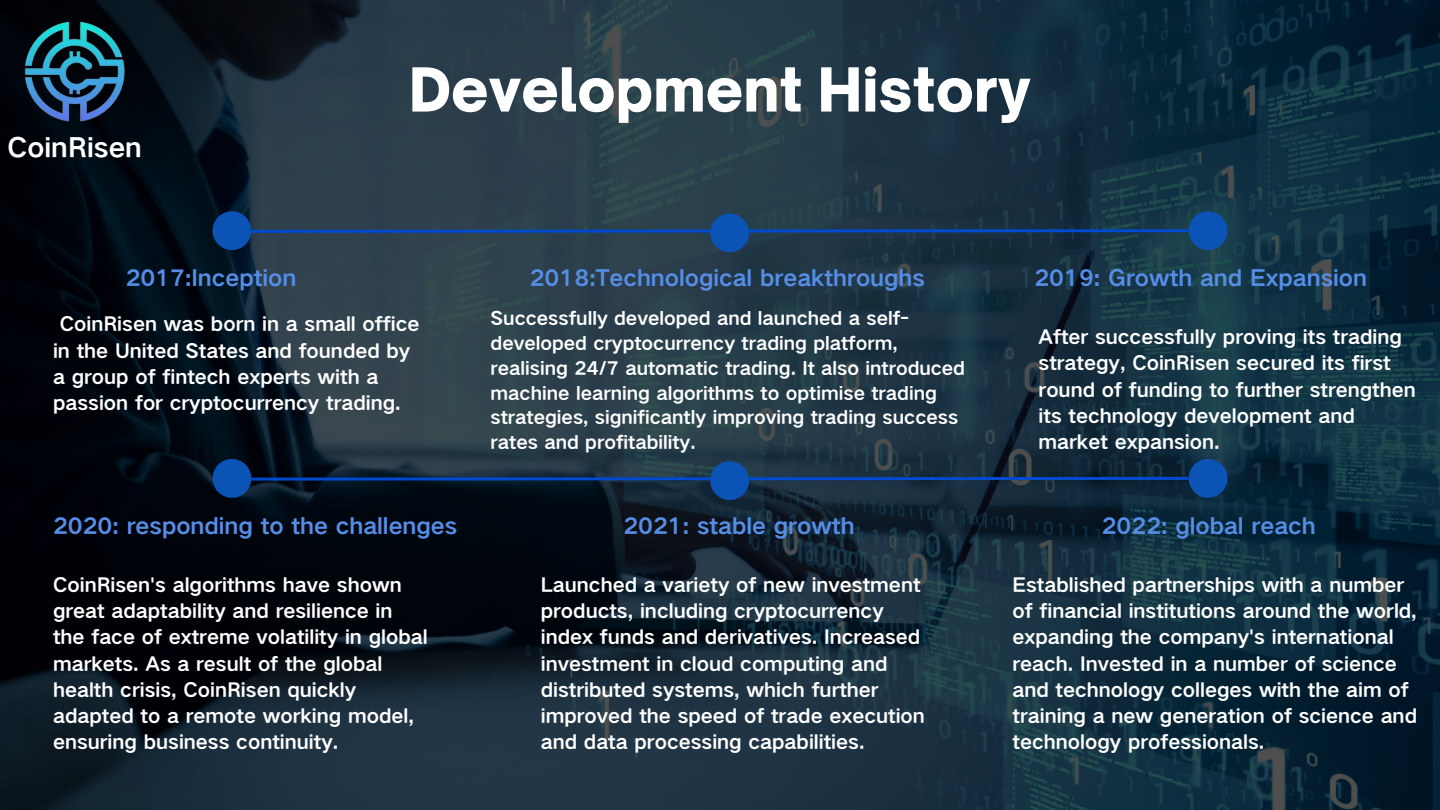
<style>
.page{position:relative;width:1440px;height:810px;background:#fff}
.page>*{position:absolute;margin:0;border:0;box-sizing:border-box;transform-origin:0 0}
.t1{font:900 58px "Open Sauce One";color:#fff}
.t2{font:26.2px "Hello Font ID Dian Hei GEJ";color:#fff}
.t3{font:22px "Hello Font ID Dian Hei GEJ";color:#568ee7}
.t4{font:19px/26.2px "Hello Font ID Dian Hei GEJ";color:#fff}
.t5{font:18px/24.8px "Hello Font ID Dian Hei GEJ";color:#fff}
</style>
<div class="page">
<img style="left:0;top:0;width:1440px;height:810px">
<svg style="left:251px;top:228px;width:938px;height:6px;background:#12428b"></svg>
<div style="left:213px;top:211px;width:38px;height:39px;background:#0b53b4;border-radius:50%"></div>
<div style="left:1189px;top:211px;width:38px;height:39px;background:#0b53b4;border-radius:50%"></div>
<div style="left:710px;top:213px;width:39px;height:39px;background:#0b53b4;border-radius:50%"></div>
<img style="left:0;top:0;width:149px;height:132px">
<svg style="left:251px;top:475px;width:938px;height:7px;background:#0b3577"></svg>
<div style="left:213px;top:459px;width:38px;height:39px;background:#0b53b4;border-radius:50%"></div>
<div style="left:1189px;top:459px;width:38px;height:39px;background:#0b53b4;border-radius:50%"></div>
<div style="left:710px;top:461px;width:39px;height:39px;background:#0b53b4;border-radius:50%"></div>
<p class="t2" style="left:8px;top:130px;width:136px">CoinRisen</p>
<p class="t1" style="left:409px;top:54px;width:624px">Development History</p>
<p class="t3" style="left:126px;top:263px;width:172px">2017:Inception</p>
<p class="t4" style="left:53px;top:311px;width:368px;text-indent:7px">CoinRisen was born in a small office in the United States and founded by a group of fintech experts with a passion for cryptocurrency trading.</p>
<p class="t3" style="left:53px;top:511px;width:406px">2020: responding to the challenges</p>
<p class="t4" style="left:53px;top:571px;width:376px">CoinRisen's algorithms have shown great adaptability and resilience in the face of extreme volatility in global markets. As a result of the global health crisis, CoinRisen quickly adapted to a remote working model, ensuring business continuity.</p>
<p class="t3" style="left:530px;top:263px;width:397px">2018:Technological breakthroughs</p>
<p class="t5" style="left:491px;top:306px;width:476px">Successfully developed and launched a self&shy;developed cryptocurrency trading platform, realising 24/7 automatic trading. It also introduced machine learning algorithms to optimise trading strategies, significantly improving trading success rates and profitability.</p>
<p class="t3" style="left:623px;top:511px;width:233px">2021: stable growth</p>
<p class="t4" style="left:541px;top:571px;width:386px">Launched a variety of new investment products, including cryptocurrency index funds and derivatives. Increased investment in cloud computing and distributed systems, which further improved the speed of trade execution and data processing capabilities.</p>
<p class="t3" style="left:1034px;top:263px;width:334px">2019: Growth and Expansion</p>
<p class="t4" style="left:1039px;top:323px;width:379px">After successfully proving its trading strategy, CoinRisen secured its first round of funding to further strengthen its technology development and market expansion.</p>
<p class="t3" style="left:1102px;top:511px;width:215px">2022: global reach</p>
<p class="t4" style="left:1013px;top:571px;width:406px">Established partnerships with a number of financial institutions around the world, expanding the company's international reach. Invested in a number of science and technology colleges with the aim of training a new generation of science and technology professionals.</p>
</div>
